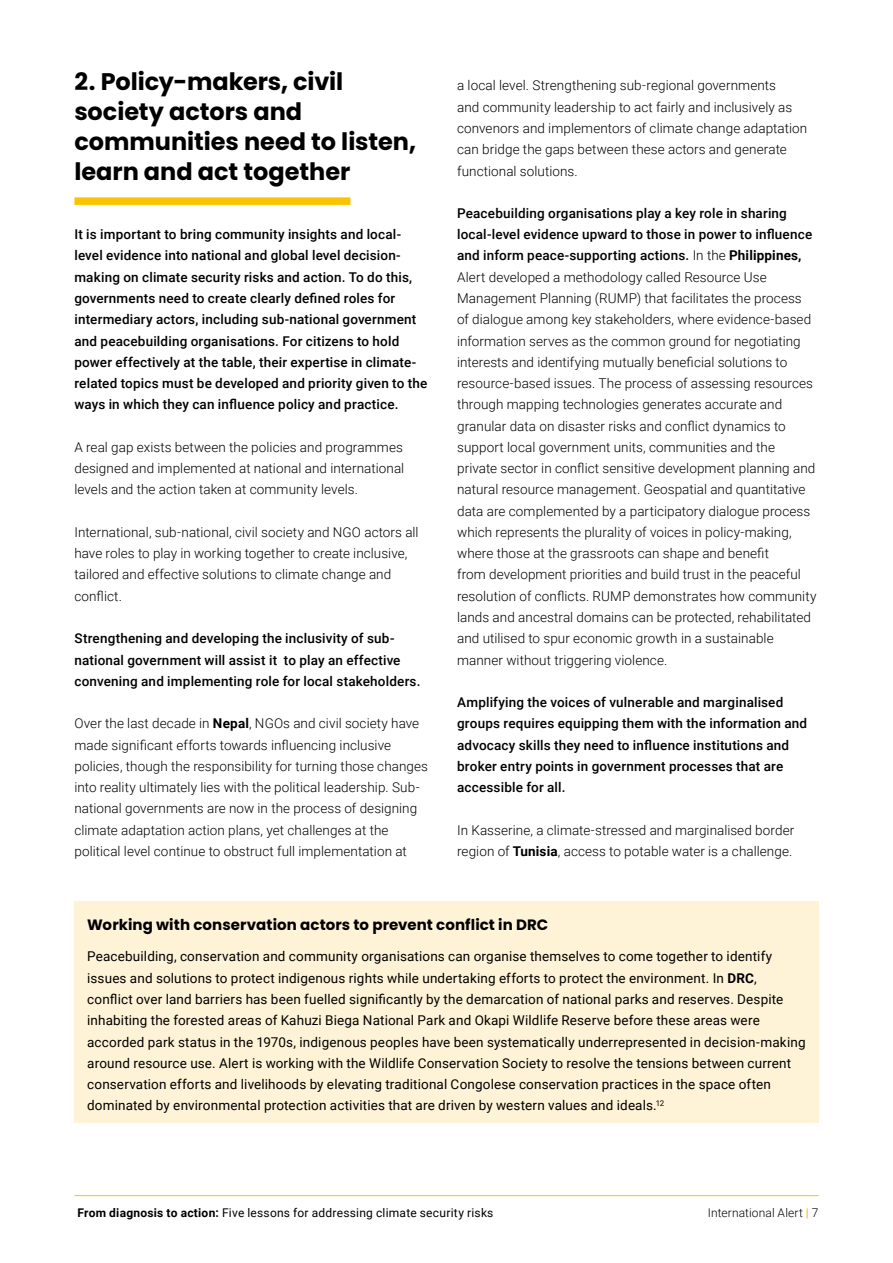
<style>
.page{position:relative;width:893px;height:1263px;background:#fff}
.page>*{position:absolute;margin:0;border:0;box-sizing:border-box;transform-origin:0 0}
.t1{font:700 24px/30px "Poppins";color:#000}
.t2{font:700 15px "Poppins";letter-spacing:.005em;color:#000}
.t3{font:300 13.5px/21.3px "Roboto";letter-spacing:.005em;color:#000}
.t4{font:500 13.5px/21.3px "Roboto";letter-spacing:.015em;color:#000}
.t5{font:13.5px/21.3px "Roboto";letter-spacing:.01em;color:#000}
.t6{font:12px "Roboto";letter-spacing:.02em;color:#000}
.t7{font:300 12px "Roboto";letter-spacing:.01em;color:#000}
.s1{font-weight:700}
.s2{font-weight:500}
.s3{font-weight:700;color:#fdc300}
</style>
<div class="page">
<hr style="left:74px;top:1195px;width:745px;height:1px;background:#fdc300">
<div style="left:74px;top:197px;width:276px;height:8px;background:#fdc300"></div>
<div style="left:74px;top:901px;width:745px;height:222px;background:#fff3d7"></div>
<h1 class="t1" style="left:74px;top:67px;width:343px">2. Policy-makers, civil society actors and communities need to listen, learn and act together</h1>
<p class="t4" style="left:74px;top:223px;width:355px">It is important to bring community insights and local&shy;level evidence into national and global level decision&shy;making on climate security risks and action. To do this, governments need to create clearly defined roles for intermediary actors, including sub-national government and peacebuilding organisations. For citizens to hold power effectively at the table, their expertise in climate&shy;related topics must be developed and priority given to the ways in which they can influence policy and practice.</p>
<p class="t3" style="left:74px;top:436px;width:331px;text-align:justify">A real gap exists between the policies and programmes designed and implemented at national and international levels and the action taken at community levels.</p>
<p class="t3" style="left:74px;top:521px;width:346px">International, sub-national, civil society and NGO actors all have roles to play in working together to create inclusive, tailored and effective solutions to climate change and conflict.</p>
<p class="t4" style="left:74px;top:627px;width:348px">Strengthening and developing the inclusivity of sub&shy;national government will assist it to play an effective convening and implementing role for local stakeholders.</p>
<p class="t3" style="left:74px;top:712px;width:355px">Over the last decade in <span class="s1">Nepal</span>, NGOs and civil society have made significant efforts towards influencing inclusive policies, though the responsibility for turning those changes into reality ultimately lies with the political leadership. Sub&shy;national governments are now in the process of designing climate adaptation action plans, yet challenges at the political level continue to obstruct full implementation at</p>
<p class="t3" style="left:457px;top:74px;width:352px">a local level. Strengthening sub-regional governments<br>and community leadership to act fairly and inclusively as convenors and implementors of climate change adaptation can bridge the gaps between these actors and generate functional solutions.</p>
<p class="t3" style="left:457px;top:202px;width:361px"><span class="s2">Peacebuilding organisations play a key role in sharing local-level evidence upward to those in power to influence and inform peace-supporting actions.</span> In the <span class="s1">Philippines, </span>Alert developed a methodology called Resource Use Management Planning (RUMP) that facilitates the process of dialogue among key stakeholders, where evidence-based information serves as the common ground for negotiating interests and identifying mutually beneficial solutions to resource-based issues. The process of assessing resources through mapping technologies generates accurate and granular data on disaster risks and conflict dynamics to support local government units, communities and the private sector in conflict sensitive development planning and natural resource management. Geospatial and quantitative data are complemented by a participatory dialogue process which represents the plurality of voices in policy-making, where those at the grassroots can shape and benefit<br>from development priorities and build trust in the peaceful resolution of conflicts. RUMP demonstrates how community lands and ancestral domains can be protected, rehabilitated and utilised to spur economic growth in a sustainable manner without triggering violence.</p>
<p class="t4" style="left:457px;top:691px;width:352px">Amplifying the voices of vulnerable and marginalised groups requires equipping them with the information and advocacy skills they need to influence institutions and broker entry points in government processes that are accessible for all.</p>
<p class="t3" style="left:457px;top:819px;width:339px">In Kasserine, a climate-stressed and marginalised border region of <span class="s1">Tunisia</span>, access to potable water is a challenge.</p>
<p class="t2" style="left:87px;top:915px;width:463px">Working with conservation actors to prevent conflict in DRC</p>
<p class="t5" style="left:87px;top:945px;width:720px">Peacebuilding, conservation and community organisations can organise themselves to come together to identify issues and solutions to protect indigenous rights while undertaking efforts to protect the environment. In <span class="s1">DRC</span>, conflict over land barriers has been fuelled significantly by the demarcation of national parks and reserves. Despite inhabiting the forested areas of Kahuzi Biega National Park and Okapi Wildlife Reserve before these areas were accorded park status in the 1970s, indigenous peoples have been systematically underrepresented in decision-making around resource use. Alert is working with the Wildlife Conservation Society to resolve the tensions between current conservation efforts and livelihoods by elevating traditional Congolese conservation practices in the space often dominated by environmental protection activities that are driven by western values and ideals.<sup>12</sup></p>
<p class="t6" style="left:77px;top:1204px;width:417px"><span class="s1">From diagnosis to action:</span> Five lessons for addressing climate security risks</p>
<p class="t7" style="left:708px;top:1204px;width:112px">International Alert <span class="s3">|</span> 7</p>
</div>
